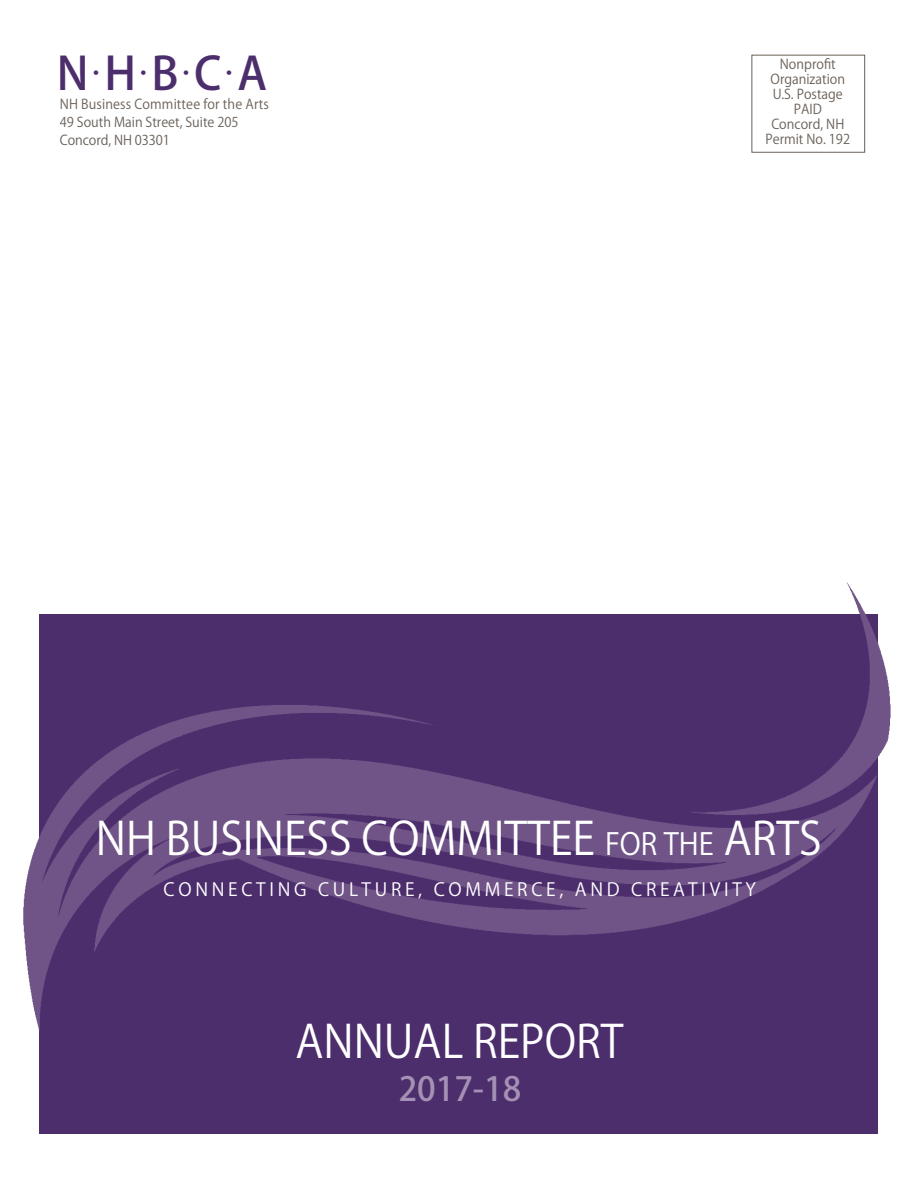
<style>
.page{position:relative;width:918px;height:1188px;background:#fff}
.page>*{position:absolute;margin:0;border:0;box-sizing:border-box;transform-origin:0 0}
.t1{font:45px "Koz Go Pro";color:#fff;scale:.95 1}
.t2{font:500 45px "Koz Go Pro";color:#4d2e6d}
.t3{font:500 33px "Koz Go Pro";color:#a591b4}
.t4{font:18px "Koz Go Pro";letter-spacing:.205em;color:#fff}
.t5{font:500 18px "Koz Go Pro";color:#4d2e6d}
.Body{font:13.5px "Koz Go Pro";color:#6a6058;scale:.95 1}
.s1{font-size:30px}
</style>
<div class="page">
<div style="left:40px;top:614px;width:838px;height:520px;background:#4d2e6d"></div>
<img style="left:23px;top:582px;width:868px;height:464px">
<div style="left:752px;top:55px;width:113px;height:98px;background:#fff;border:1px solid #6a6058"></div>
<p class="t2" style="left:57px;top:45px;width:212px">N H B C A</p>
<p class="t5" style="left:93px;top:60px;width:7px">•</p>
<p class="t5" style="left:141px;top:60px;width:7px">•</p>
<p class="t5" style="left:183px;top:60px;width:7px">•</p>
<p class="t5" style="left:226px;top:60px;width:7px">•</p>
<p class="Body" style="left:60px;top:95px;width:221px">NH Business Committee for the Arts</p>
<p class="Body" style="left:60px;top:113px;width:190px">49 South Main Street, Suite 205</p>
<p class="Body" style="left:60px;top:131px;width:117px">Concord, NH 03301</p>
<p class="Body" style="left:780px;top:56px;width:60px">Nonprofit</p>
<p class="Body" style="left:771px;top:71px;width:80px">Organization</p>
<p class="Body" style="left:773px;top:86px;width:75px">U.S. Postage</p>
<p class="Body" style="left:794px;top:101px;width:31px">PAID</p>
<p class="Body" style="left:771px;top:116px;width:78px">Concord, NH</p>
<p class="Body" style="left:766px;top:131px;width:91px">Permit No. 192</p>
<p class="t1" style="left:96px;top:809px;width:765px">NH BUSINESS COMMITTEE <span class="s1">FOR THE</span> ARTS</p>
<p class="t4" style="left:164px;top:878px;width:594px">CONNECTING CULTURE, COMMERCE, AND CREATIVITY</p>
<p class="t1" style="left:295px;top:1013px;width:347px">ANNUAL REPORT</p>
<p class="t3" style="left:399px;top:1067px;width:124px">2017-18</p>
</div>
